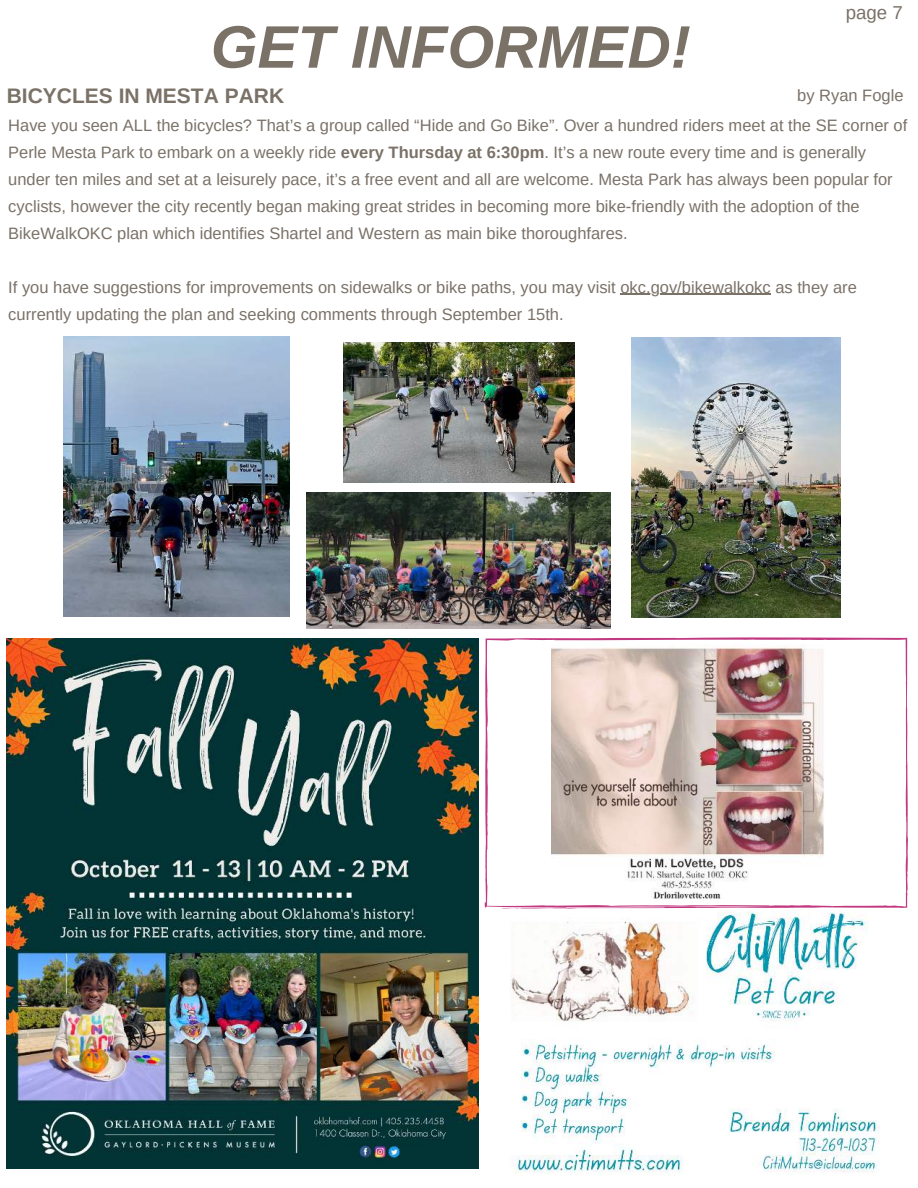
<style>
.page{position:relative;width:918px;height:1188px;background:#fff}
.page>*{position:absolute;margin:0;border:0;box-sizing:border-box;transform-origin:0 0}
.t1{font:italic 700 60px "Arimo";color:#7a7167}
.t2{font:700 21px "Arimo";color:#7a7167}
.t3{font:18.6px "Arimo";color:#7a7167}
.t4{font:16.5px/27px "Arimo";color:#7a7167}
.s1{font-weight:700}
</style>
<div class="page">
<img style="left:510px;top:911px;width:370px;height:263px">
<img style="left:485px;top:637px;width:423px;height:272px">
<img style="left:7px;top:639px;width:471px;height:530px">
<img style="left:63px;top:336px;width:226px;height:281px">
<img style="left:344px;top:342px;width:230px;height:141px">
<img style="left:307px;top:492px;width:304px;height:136px">
<img style="left:632px;top:338px;width:209px;height:280px">
<hr style="left:620px;top:294px;width:151px;height:1px;background:#7a7167">
<h1 class="t1" style="left:211px;top:6px;width:481px">GET INFORMED!</h1>
<p class="t3" style="left:846px;top:1px;width:59px">page 7</p>
<p class="t2" style="left:7px;top:82px;width:279px">BICYCLES IN MESTA PARK</p>
<p class="t4" style="left:8px;top:81px;width:901px;line-height:29.5px;text-align:right">by Ryan Fogle<br>Have you seen ALL the bicycles? That’s a group called “Hide and Go Bike”. Over a hundred riders meet at the SE corner of</p>
<p class="t4" style="left:8px;top:139px;width:886px">Perle Mesta Park to embark on a weekly ride <span class="s1">every Thursday at 6:30pm</span>. It’s a new route every time and is generally under ten miles and set at a leisurely pace, it’s a free event and all are welcome. Mesta Park has always been popular for cyclists, however the city recently began making great strides in becoming more bike-friendly with the adoption of the BikeWalkOKC plan which identifies Shartel and Western as main bike thoroughfares.</p>
<p class="t4" style="left:8px;top:274px;width:850px">If you have suggestions for improvements on sidewalks or bike paths, you may visit okc.gov/bikewalkokc as they are currently updating the plan and seeking comments through September 15th.</p>
</div>
